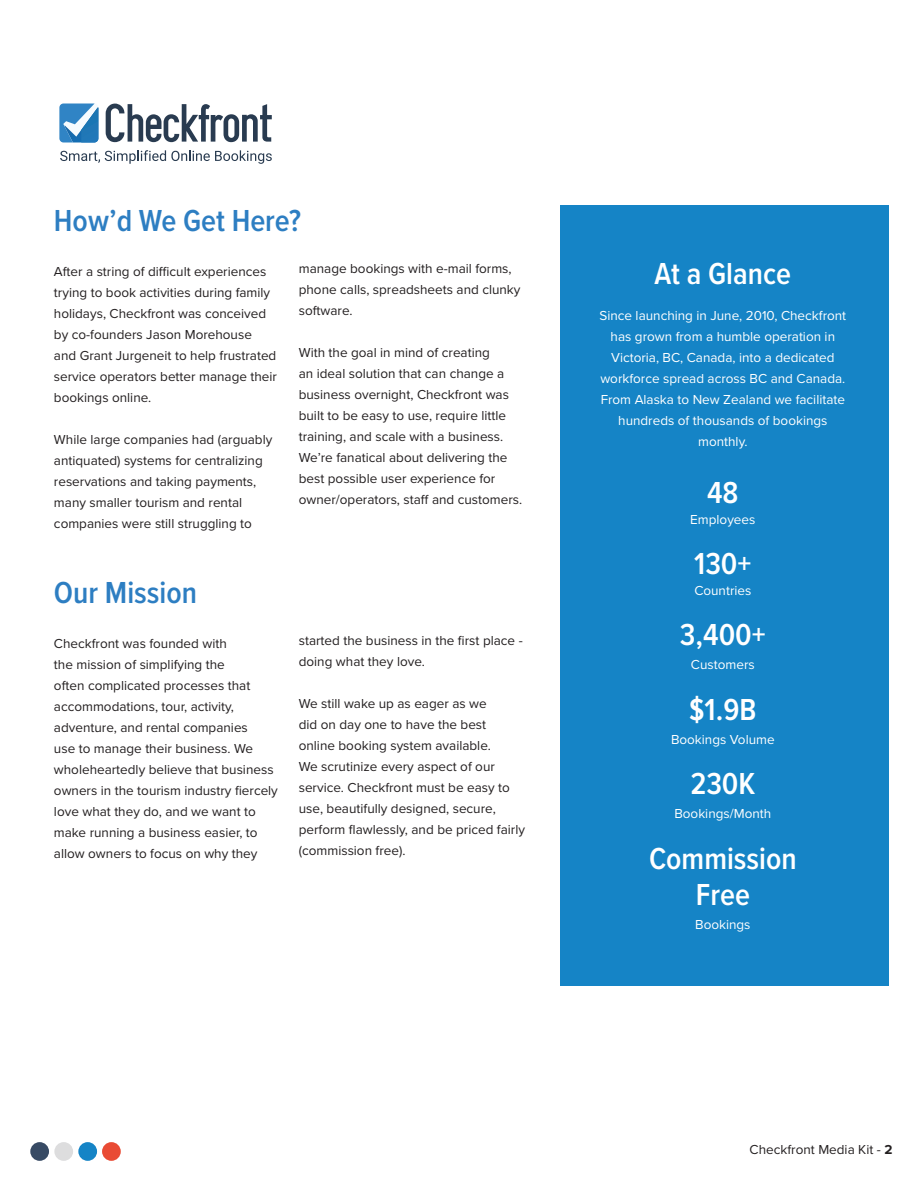
<style>
.page{position:relative;width:918px;height:1188px;background:#fff}
.page>*{position:absolute;margin:0;border:0;box-sizing:border-box;transform-origin:0 0}
.white_heading_bolden{font:600 31.5px "Proxima Nova Cond";color:#fff}
.Heading_1{font:600 31.5px "Proxima Nova Cond";color:#2d7ec2}
.t1{font:13.5px/21px "Proxima Nova";color:#231f20}
.t2{font:13.5px/21px "Proxima Nova";color:#fff;text-align:center}
.s1{font-weight:700}
</style>
<div class="page">
<div style="left:78px;top:1142px;width:19px;height:19px;background:#1584c6;border-radius:50%"></div>
<div style="left:54px;top:1142px;width:19px;height:19px;background:#ddddde;border-radius:50%"></div>
<div style="left:102px;top:1142px;width:19px;height:19px;background:#e94b34;border-radius:50%"></div>
<div style="left:30px;top:1142px;width:19px;height:19px;background:#374a64;border-radius:50%"></div>
<div style="left:560px;top:206px;width:329px;height:780px;background:#1584c6"></div>
<svg style="left:106px;top:104px;width:166px;height:38px"></svg>
<svg style="left:60px;top:150px;width:212px;height:14px"></svg>
<svg style="left:59px;top:104px;width:39px;height:39px"></svg>
<p class="Heading_1" style="left:54px;top:197px;width:249px">How’d We Get Here?</p>
<p class="t1" style="left:54px;top:261px;width:225px">After a string of difficult experiences trying to book activities during family holidays, Checkfront was conceived by co-founders Jason Morehouse and Grant Jurgeneit to help frustrated service operators better manage their bookings online.</p>
<p class="t1" style="left:54px;top:429px;width:220px">While large companies had (arguably antiquated) systems for centralizing reservations and taking payments, many smaller tourism and rental companies were still struggling to</p>
<p class="t1" style="left:299px;top:258px;width:223px">manage bookings with e-mail forms, phone calls, spreadsheets and clunky software.</p>
<p class="t1" style="left:299px;top:342px;width:225px">With the goal in mind of creating<br>an ideal solution that can change a business overnight, Checkfront was built to be easy to use, require little training, and scale with a business.<br>We’re fanatical about delivering the best possible user experience for owner/operators, staff and customers.</p>
<p class="Heading_1" style="left:54px;top:570px;width:145px">Our Mission</p>
<p class="t1" style="left:54px;top:634px;width:225px">Checkfront was founded with<br>the mission of simplifying the<br>often complicated processes that accommodations, tour, activity, adventure, and rental companies<br>use to manage their business. We wholeheartedly believe that business owners in the tourism industry fiercely love what they do, and we want to make running a business easier, to allow owners to focus on why they</p>
<p class="t1" style="left:299px;top:631px;width:225px">started the business in the first place - doing what they love.</p>
<p class="t1" style="left:299px;top:694px;width:228px">We still wake up as eager as we<br>did on day one to have the best online booking system available.<br>We scrutinize every aspect of our service. Checkfront must be easy to use, beautifully designed, secure, perform flawlessly, and be priced fairly (commission free).</p>
<p class="white_heading_bolden" style="left:655px;top:251px;width:138px">At a Glance</p>
<p class="t2" style="left:599px;top:305px;width:248px">Since launching in June, 2010, Checkfront has grown from a humble operation in Victoria, BC, Canada, into a dedicated workforce spread across BC and Canada.<br>From Alaska to New Zealand we facilitate hundreds of thousands of bookings monthly.</p>
<p class="white_heading_bolden" style="left:707px;top:469px;width:33px">48</p>
<p class="t2" style="left:690px;top:509px;width:67px">Employees</p>
<p class="white_heading_bolden" style="left:694px;top:540px;width:59px">130+</p>
<p class="t2" style="left:694px;top:580px;width:59px">Countries</p>
<p class="white_heading_bolden" style="left:680px;top:612px;width:87px">3,400+</p>
<p class="t2" style="left:691px;top:655px;width:65px">Customers</p>
<p class="white_heading_bolden" style="left:689px;top:686px;width:69px">$1.9B</p>
<p class="t2" style="left:671px;top:729px;width:105px">Bookings Volume</p>
<p class="white_heading_bolden" style="left:690px;top:761px;width:67px">230K</p>
<p class="t2" style="left:674px;top:804px;width:98px">Bookings/Month</p>
<p class="white_heading_bolden" style="left:649px;top:835px;width:149px">Commission</p>
<p class="white_heading_bolden" style="left:696px;top:871px;width:56px">Free</p>
<p class="t2" style="left:695px;top:914px;width:57px">Bookings</p>
<p class="t1" style="left:750px;top:1140px;width:144px">Checkfront Media Kit - <span class="s1">2</span></p>
</div>
